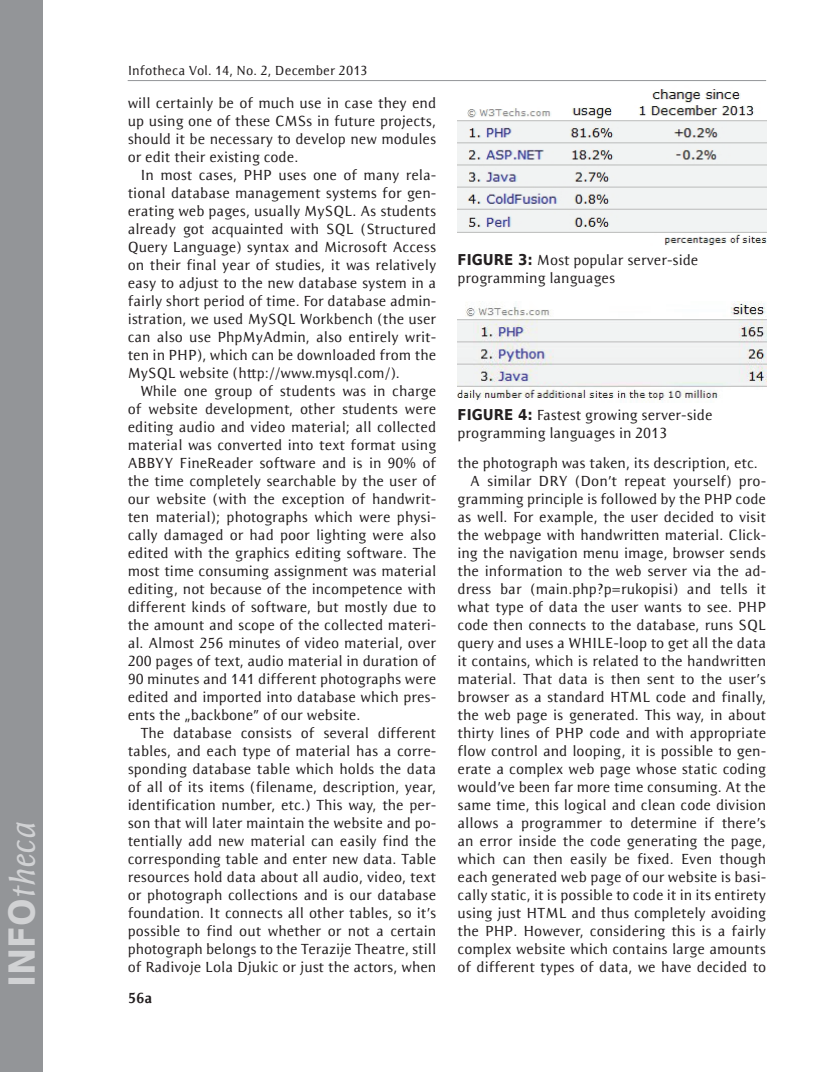
<style>
.page{position:relative;width:830px;height:1072px;background:#fff}
.page>*{position:absolute;margin:0;border:0;box-sizing:border-box;transform-origin:0 0}
.t1{font:italic 36px "Resavska BG Sans";color:#d1d2d4}
.t2{font:15px/18px "Resavska BG Sans";color:#231f20;text-align:justify}
.t3{font:700 15px "Resavska BG Sans";color:#231f20}
.t4{font:13.5px "Resavska BG Sans";letter-spacing:.005em;color:#231f20}
.s1{font-family:"DejaVu Sans Condensed";font-weight:700;font-style:normal}
.s2{font-family:"DejaVu Sans Condensed";font-weight:700}
</style>
<div class="page">
<hr style="left:128px;top:80px;width:637px;height:1px;background:#939598">
<div style="left:0;top:0;width:43px;height:1071px;background:#939598"></div>
<img style="left:457px;top:89px;width:308px;height:157px">
<img style="left:457px;top:302px;width:308px;height:99px">
<h1 class="t1" style="left:2px;top:986px;width:167px;rotate:-90deg"><span class="s1">INFO</span>theca</h1>
<p class="t4" style="left:128px;top:63px;width:241px">Infotheca Vol. 14, No. 2, December 2013</p>
<p class="t2" style="left:128px;top:94px;width:310px">will certainly be of much use in case they end up using one of these CMSs in future projects, should it be necessary to develop new modules or edit their existing code.</p>
<p class="t2" style="left:128px;top:166px;width:310px;text-indent:13px">In most cases, PHP uses one of many rela&shy;tional database management systems for gen&shy;erating web pages, usually MySQL. As students already got acquainted with SQL (Structured Query Language) syntax and Microsoft Access on their final year of studies, it was relatively easy to adjust to the new database system in a fairly short period of time. For database admin&shy;istration, we used MySQL Workbench (the user can also use PhpMyAdmin, also entirely writ&shy;ten in PHP), which can be downloaded from the MySQL website (http://www.mysql.com/).</p>
<p class="t2" style="left:128px;top:382px;width:310px;text-indent:13px">While one group of students was in charge of website development, other students were editing audio and video material; all collected material was converted into text format using ABBYY FineReader software and is in 90% of the time completely searchable by the user of our website (with the exception of handwrit&shy;ten material); photographs which were physi&shy;cally damaged or had poor lighting were also edited with the graphics editing software. The most time consuming assignment was material editing, not because of the incompetence with different kinds of software, but mostly due to the amount and scope of the collected materi&shy;al. Almost 256 minutes of video material, over 200 pages of text, audio material in duration of 90 minutes and 141 different photographs were edited and imported into database which pres&shy;ents the „backbone” of our website.</p>
<p class="t2" style="left:128px;top:724px;width:310px;text-indent:13px">The database consists of several different tables, and each type of material has a corre&shy;sponding database table which holds the data of all of its items (filename, description, year, identification number, etc.) This way, the per&shy;son that will later maintain the website and po&shy;tentially add new material can easily find the corresponding table and enter new data. Table resources hold data about all audio, video, text or photograph collections and is our database foundation. It connects all other tables, so it’s possible to find out whether or not a certain photograph belongs to the Terazije Theatre, still of Radivoje Lola Djukic or just the actors, when</p>
<p class="t3" style="left:128px;top:989px;width:26px">56a</p>
<p class="t2" style="left:457px;top:251px;width:242px"><span class="s2">F IGURE 3:</span> Most popular server-side programming languages</p>
<p class="t2" style="left:457px;top:406px;width:256px"><span class="s2">F IGURE 4:</span> Fastest growing server-side programming languages in 2013</p>
<p class="t2" style="left:457px;top:454px;width:301px">the photograph was taken, its description, etc.</p>
<p class="t2" style="left:470px;top:472px;width:297px">A similar DRY (Don’t repeat yourself) pro-</p>
<p class="t2" style="left:457px;top:490px;width:310px">gramming principle is followed by the PHP code</p>
<p class="t2" style="left:457px;top:508px;width:310px">as well. For example, the user decided to visit</p>
<p class="t2" style="left:457px;top:526px;width:310px">the webpage with handwritten material. Click-</p>
<p class="t2" style="left:457px;top:544px;width:310px">ing the navigation menu image, browser sends</p>
<p class="t2" style="left:457px;top:562px;width:310px">the information to the web server via the ad-</p>
<p class="t2" style="left:457px;top:580px;width:310px">dress bar (main.php?p=rukopisi) and tells it</p>
<p class="t2" style="left:457px;top:598px;width:310px">what type of data the user wants to see. PHP</p>
<p class="t2" style="left:457px;top:616px;width:310px">code then connects to the database, runs SQL</p>
<p class="t2" style="left:457px;top:634px;width:310px">query and uses a WHILE-loop to get all the data</p>
<p class="t2" style="left:457px;top:652px;width:310px">it contains, which is related to the handwritten</p>
<p class="t2" style="left:457px;top:670px;width:310px">material. That data is then sent to the user’s</p>
<p class="t2" style="left:457px;top:688px;width:310px">browser as a standard HTML code and finally,</p>
<p class="t2" style="left:457px;top:706px;width:310px">the web page is generated. This way, in about</p>
<p class="t2" style="left:457px;top:724px;width:310px">thirty lines of PHP code and with appropriate</p>
<p class="t2" style="left:457px;top:742px;width:310px">flow control and looping, it is possible to gen-</p>
<p class="t2" style="left:457px;top:760px;width:310px">erate a complex web page whose static coding</p>
<p class="t2" style="left:457px;top:778px;width:310px">would’ve been far more time consuming. At the</p>
<p class="t2" style="left:457px;top:796px;width:310px">same time, this logical and clean code division</p>
<p class="t2" style="left:457px;top:814px;width:310px">allows a programmer to determine if there’s</p>
<p class="t2" style="left:457px;top:832px;width:310px">an error inside the code generating the page,</p>
<p class="t2" style="left:457px;top:850px;width:310px">which can then easily be fixed. Even though</p>
<p class="t2" style="left:457px;top:868px;width:310px">each generated web page of our website is basi-</p>
<p class="t2" style="left:457px;top:886px;width:310px">cally static, it is possible to code it in its entirety</p>
<p class="t2" style="left:457px;top:904px;width:310px">using just HTML and thus completely avoiding</p>
<p class="t2" style="left:457px;top:922px;width:310px">the PHP. However, considering this is a fairly</p>
<p class="t2" style="left:457px;top:940px;width:310px">complex website which contains large amounts</p>
<p class="t2" style="left:457px;top:958px;width:310px">of different types of data, we have decided to</p>
</div>
